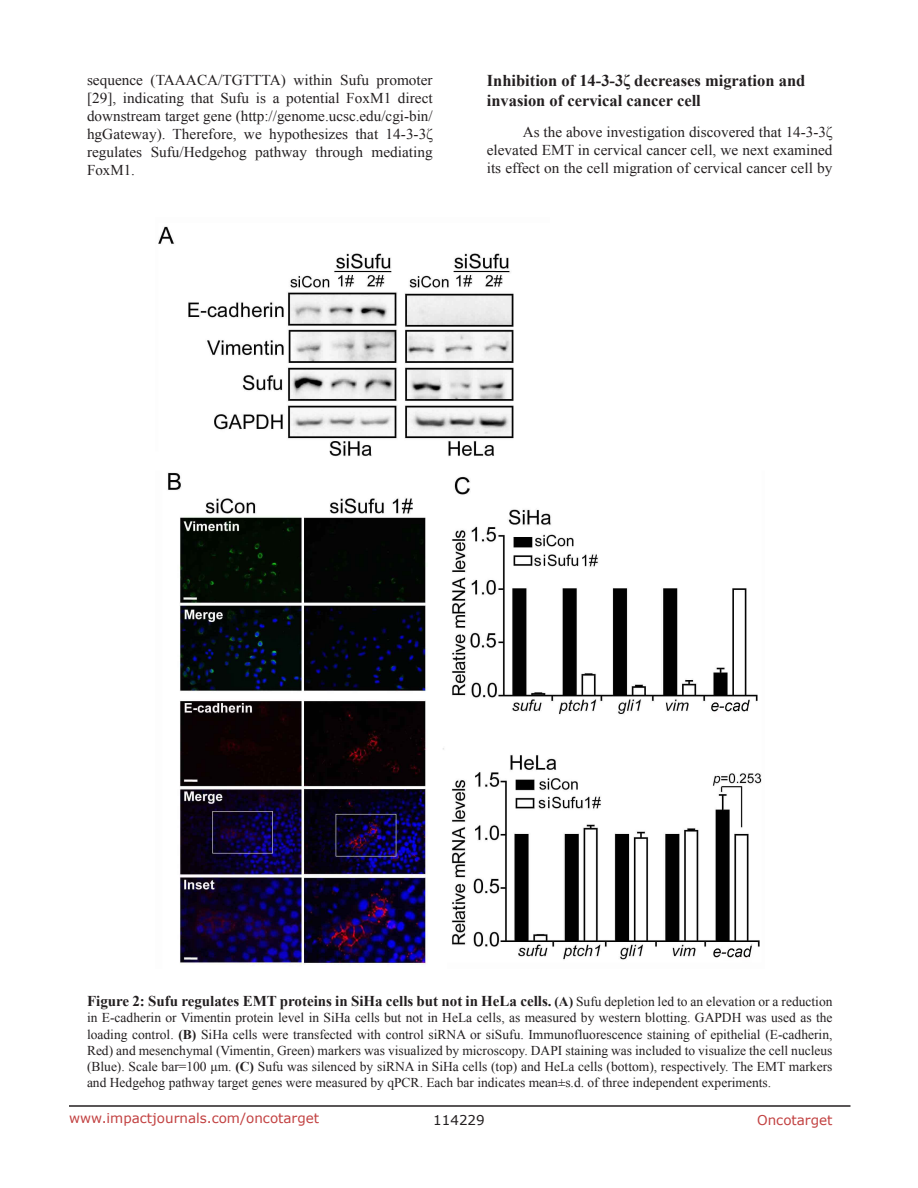
<style>
.page{position:relative;width:918px;height:1188px;background:#fff}
.page>*{position:absolute;margin:0;border:0;box-sizing:border-box;transform-origin:0 0}
.SubHeading{font:700 16.5px/19.8px "Times New Roman";color:#231f20}
.BodyText{font:15px/18px "Times New Roman";color:#231f20;text-align:justify}
.figuretext{font:700 15px "Times New Roman";color:#231f20}
.figuretext-2{font:13.5px/16.2px "Times New Roman";color:#231f20;text-align:justify}
.t1{font:13.5px "Verdana";color:#c24141}
.t2{font:13.5px "Verdana";color:#231f20}
.s1{font-size:13.5px}
.s2{font-weight:400;font-size:13.5px}
.s3{font-weight:700}
</style>
<div class="page">
<hr style="left:69px;top:1105px;width:781px;height:2px;background:#231f20">
<img style="left:158px;top:226px;width:604px;height:739px">
<p class="BodyText" style="left:87px;top:71px;width:347px">sequence (TAAACA/TGTTTA) within Sufu promoter [29], indicating that Sufu is a potential FoxM1 direct downstream target gene (http://genome.ucsc.edu/cgi-bin/ hgGateway). Therefore, we hypothesizes that 14-3-3ζ regulates Sufu/Hedgehog pathway through mediating FoxM1.</p>
<p class="SubHeading" style="left:487px;top:70px;width:320px">Inhibition of 14-3-3ζ decreases migration and invasion of cervical cancer cell</p>
<p class="BodyText" style="left:487px;top:123px;width:347px;text-indent:36px">As the above investigation discovered that 14-3-3ζ elevated EMT in cervical cancer cell, we next examined its effect on the cell migration of cervical cancer cell by</p>
<p class="figuretext" style="left:87px;top:991px;width:747px">Figure 2: Sufu regulates EMT proteins in SiHa cells but not in HeLa cells. <span class="s1">(A)</span> <span class="s2">Sufu depletion led to an elevation or a reduction</span></p>
<p class="figuretext-2" style="left:87px;top:1010px;width:747px">in E-cadherin or Vimentin protein level in SiHa cells but not in HeLa cells, as measured by western blotting. GAPDH was used as the loading control. <span class="s3">(B)</span> SiHa cells were transfected with control siRNA or siSufu. Immunofluorescence staining of epithelial (E-cadherin, Red) and mesenchymal (Vimentin, Green) markers was visualized by microscopy. DAPI staining was included to visualize the cell nucleus (Blue). Scale bar=100 μm. <span class="s3">(C)</span> Sufu was silenced by siRNA in SiHa cells (top) and HeLa cells (bottom), respectively. The EMT markers and Hedgehog pathway target genes were measured by qPCR. Each bar indicates mean±s.d. of three independent experiments.</p>
<p class="t1" style="left:69px;top:1109px;width:252px">www.impactjournals.com/oncotarget</p>
<p class="t2" style="left:433px;top:1111px;width:53px">114229</p>
<p class="t1" style="left:757px;top:1111px;width:77px">Oncotarget</p>
</div>
